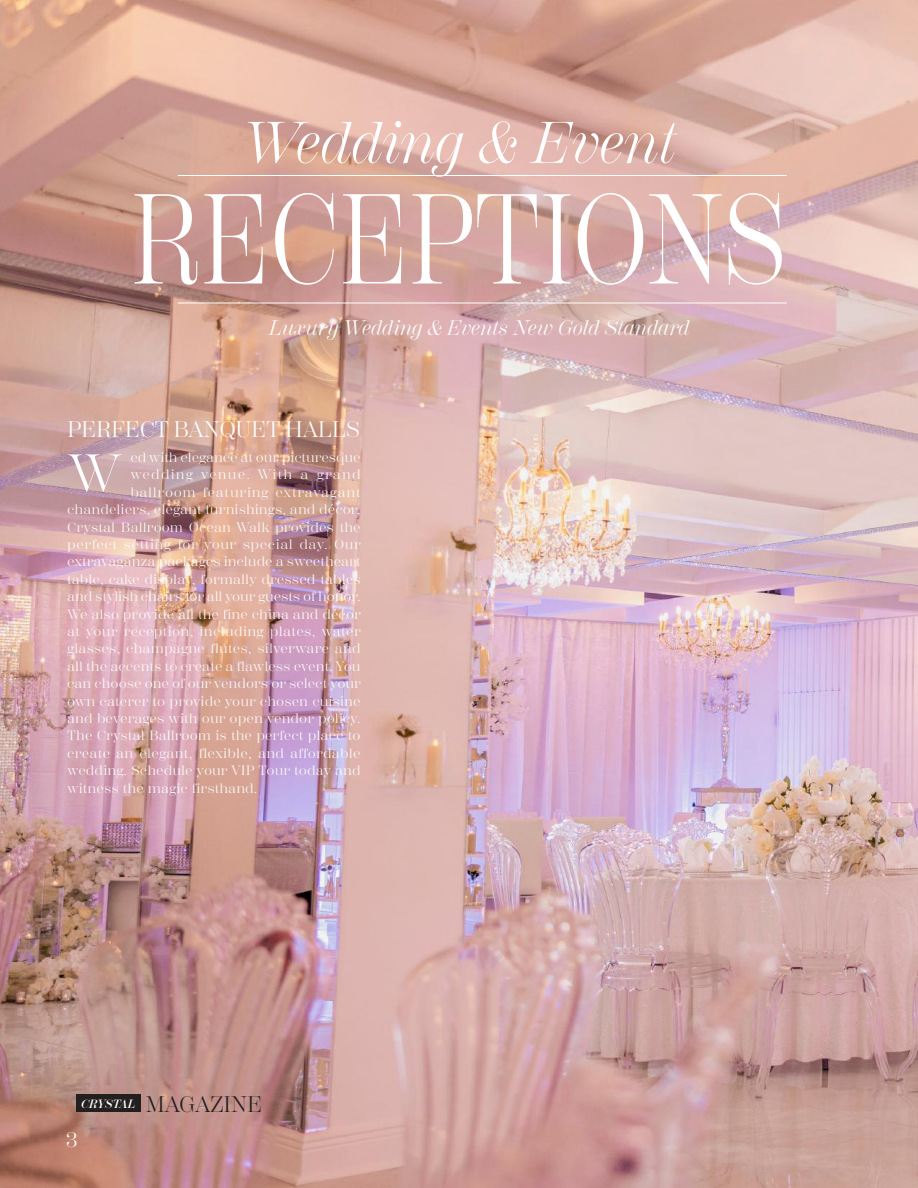
<style>
.page{position:relative;width:918px;height:1188px;background:#fff}
.page>*{position:absolute;margin:0;border:0;box-sizing:border-box;transform-origin:0 0}
.t1{font:127.5px "Scotch Display";letter-spacing:.01em;color:#fff;scale:.82 1}
.t2{font:italic 58.5px "Scotch Display";color:#fff}
.t3{font:52.5px "Scotch Display";color:#fff}
.t4{font:22.5px "Scotch Display";letter-spacing:.01em;color:#fff}
.t5{font:22.5px "Scotch Display";letter-spacing:.01em;color:#231f20}
.t6{font:italic 21px "Scotch Display";color:#fff}
.t7{font:21px "Scotch Display";color:#fff}
.t8{font:13.5px "Scotch Display";letter-spacing:.05em;color:#fff}
.t9{font:13.5px "Scotch Display";letter-spacing:.07em;color:#fff}
.t10{font:13.5px "Scotch Display";letter-spacing:.085em;color:#fff}
.t11{font:13.5px "Scotch Display";letter-spacing:.1em;color:#fff}
.t12{font:13.5px "Scotch Display";letter-spacing:.13em;color:#fff}
</style>
<div class="page">
<img style="left:0;top:0;width:918px;height:1188px">
<hr style="left:178px;top:175px;width:609px;height:1px;background:#fff">
<hr style="left:178px;top:303px;width:609px;height:1px;background:#fff">
<div style="left:76px;top:1094px;width:64px;height:18px;background:#241f1f"></div>
<h2 class="t2" style="left:242px;top:109px;width:436px">Wedding &amp; Event</h2>
<h1 class="t1" style="left:131px;top:167px;width:801px">RECEPTIONS</h1>
<h3 class="t6" style="left:269px;top:316px;width:422px">Luxury Wedding &amp; Events New Gold Standard</h3>
<h3 class="t4" style="left:68px;top:416px;width:294px">PERFECT BANQUET HALLS</h3>
<p class="t8" style="left:131px;top:450px;width:231px">ed with elegance at our picturesque</p>
<p class="t12" style="left:131px;top:467px;width:231px">wedding venue. With a grand</p>
<p class="t11" style="left:131px;top:484px;width:231px">ballroom featuring extravagant</p>
<p class="t8" style="left:68px;top:502px;width:294px">chandeliers, elegant furnishings, and décor,</p>
<p class="t8" style="left:68px;top:519px;width:294px">Crystal Ballroom Ocean Walk provides the</p>
<p class="t10" style="left:68px;top:537px;width:295px">perfect setting for your special day. Our</p>
<p class="t8" style="left:68px;top:554px;width:295px">extravaganza packages include a sweetheart</p>
<p class="t8" style="left:68px;top:571px;width:294px">table, cake display, formally dressed tables</p>
<p class="t8" style="left:68px;top:589px;width:294px">and stylish chairs for all your guests of honor.</p>
<p class="t8" style="left:68px;top:606px;width:295px">We also provide all the fine china and décor</p>
<p class="t9" style="left:68px;top:624px;width:295px">at your reception, including plates, water</p>
<p class="t8" style="left:68px;top:641px;width:294px">glasses, champagne flutes, silverware and</p>
<p class="t8" style="left:68px;top:658px;width:294px">all the accents to create a flawless event. You</p>
<p class="t8" style="left:68px;top:676px;width:295px">can choose one of our vendors or select your</p>
<p class="t8" style="left:68px;top:693px;width:294px">own caterer to provide your chosen cuisine</p>
<p class="t8" style="left:68px;top:711px;width:294px">and beverages with our open vendor policy.</p>
<p class="t8" style="left:68px;top:728px;width:294px">The Crystal Ballroom is the perfect place to</p>
<p class="t8" style="left:68px;top:745px;width:294px">create an elegant, flexible, and affordable</p>
<p class="t8" style="left:68px;top:763px;width:294px">wedding. Schedule your VIP Tour today and</p>
<p class="t8" style="left:68px;top:780px;width:191px">witness the magic firsthand.</p>
<h3 class="t3" style="left:69px;top:443px;width:53px">W</h3>
<h3 class="t5" style="left:81px;top:1091px;width:182px"><sup>CRYSTAL</sup> MAGAZINE</h3>
<h3 class="t7" style="left:66px;top:1127px;width:13px">3</h3>
</div>
